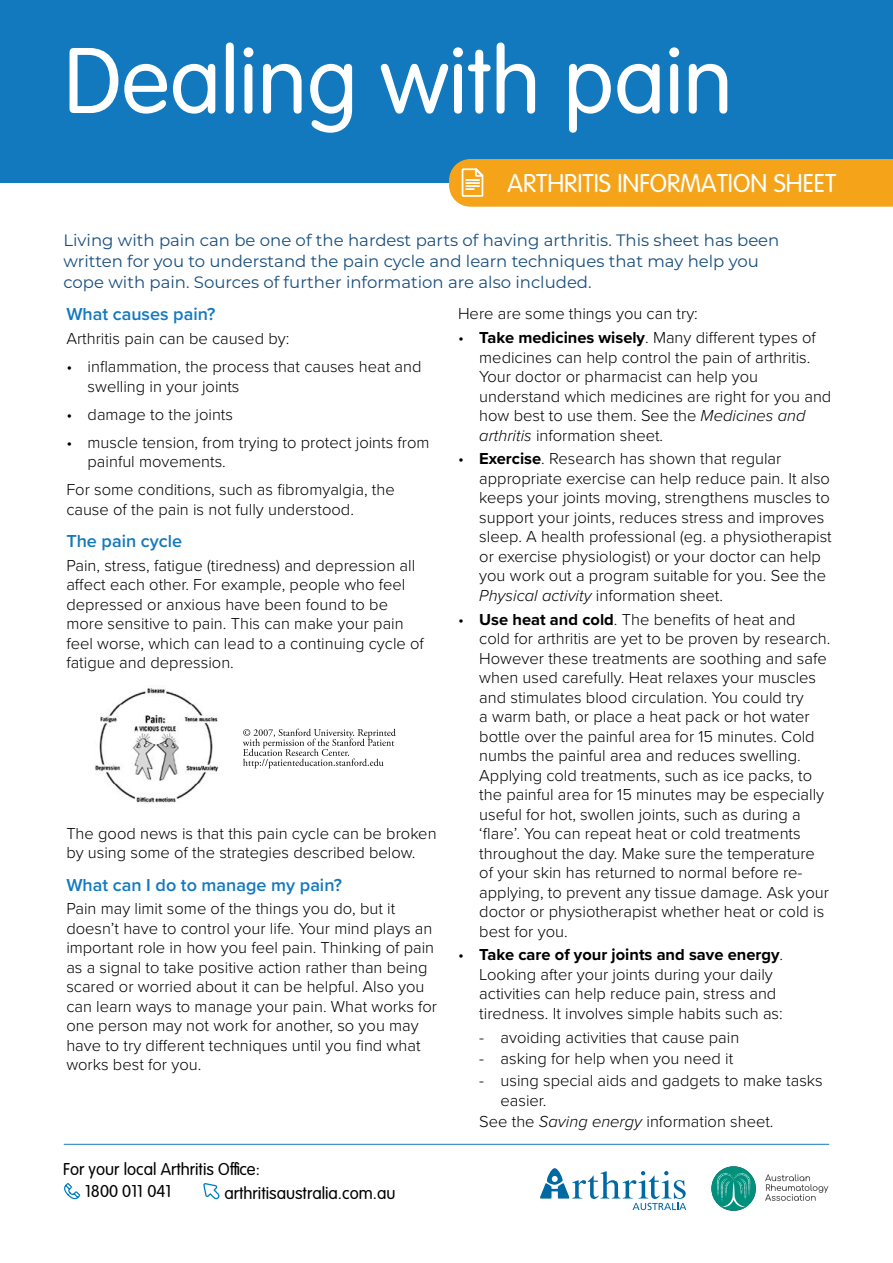
<style>
.page{position:relative;width:893px;height:1263px;background:#fff}
.page>*{position:absolute;margin:0;border:0;box-sizing:border-box;transform-origin:0 0}
.t1{font:300 97.5px "VAG Rundschrift D";color:#fff}
.t2{font:300 27px "VAG Rundschrift D";color:#fff}
.t3{font:300 18px/21.6px "VAG Rundschrift D";color:#000}
.t4{font:600 18px "Proxima Nova";color:#1379bf}
.t5{font:300 16.5px/19.5px "Proxima Nova";color:#000}
.t6{font:16.5px/21px "Montserrat";color:#184e7d}
.s1{font-weight:700}
.s2{font-style:italic}
</style>
<div class="page">
<svg style="left:540px;top:1168px;width:146px;height:42px"></svg>
<svg style="left:711px;top:1166px;width:45px;height:45px"></svg>
<svg style="left:717px;top:1173px;width:33px;height:35px"></svg>
<svg style="left:765px;top:1174px;width:63px;height:27px"></svg>
<svg style="left:64px;top:1183px;width:16px;height:16px"></svg>
<svg style="left:203px;top:1183px;width:16px;height:16px"></svg>
<hr style="left:64px;top:1144px;width:765px;height:1px;background:#1379bf">
<div style="left:0;top:0;width:893px;height:183px;background:#1379bf"></div>
<div style="left:449px;top:159px;width:444px;height:48px;background:#f5a319"></div>
<svg style="left:243px;top:729px;width:153px;height:39px"></svg>
<img style="left:95px;top:688px;width:124px;height:116px">
<h1 class="t1" style="left:64px;top:28px;width:670px">Dealing with pain</h1>
<h2 class="t2" style="left:508px;top:169px;width:330px">ARTHRITIS INFORMATION SHEET</h2>
<p class="t6" style="left:63px;top:229px;width:717px">Living with pain can be one of the hardest parts of having arthritis. This sheet has been written for you to understand the pain cycle and learn techniques that may help you cope with pain. Sources of further information are also included.</p>
<p class="t4" style="left:66px;top:301px;width:151px">What causes pain?</p>
<p class="t5" style="left:66px;top:328px;width:224px">Arthritis pain can be caused by:</p>
<p class="t5" style="left:88px;top:356px;width:335px;text-indent:-21px">• inflammation, the process that causes heat and swelling in your joints</p>
<p class="t5" style="left:66px;top:403px;width:168px">• damage to the joints</p>
<p class="t5" style="left:88px;top:431px;width:344px;text-indent:-21px">• muscle tension, from trying to protect joints from painful movements.</p>
<p class="t5" style="left:66px;top:479px;width:330px">For some conditions, such as fibromyalgia, the cause of the pain is not fully understood.</p>
<p class="t4" style="left:66px;top:527px;width:117px">The pain cycle</p>
<p class="t5" style="left:66px;top:554px;width:359px">Pain, stress, fatigue (tiredness) and depression all affect each other. For example, people who feel depressed or anxious have been found to be more sensitive to pain. This can make your pain feel worse, which can lead to a continuing cycle of fatigue and depression.</p>
<p class="t5" style="left:458px;top:303px;width:241px">Here are some things you can try:</p>
<p class="t5" style="left:479px;top:327px;width:354px;text-indent:-21px">• <span class="s1">Take medicines wisely</span>. Many different types of medicines can help control the pain of arthritis.<br>Your doctor or pharmacist can help you understand which medicines are right for you and how best to use them. See the <span class="s2">Medicines and arthritis</span> information sheet.</p>
<p class="t5" style="left:479px;top:448px;width:354px;text-indent:-21px">• <span class="s1">Exercise</span>. Research has shown that regular appropriate exercise can help reduce pain. It also keeps your joints moving, strengthens muscles to support your joints, reduces stress and improves sleep. A health professional (eg. a physiotherapist or exercise physiologist) or your doctor can help you work out a program suitable for you. See the <span class="s2">Physical activity</span> information sheet.</p>
<p class="t5" style="left:479px;top:608px;width:353px;text-indent:-21px">• <span class="s1">Use heat and cold</span>. The benefits of heat and<br>cold for arthritis are yet to be proven by research.<br>However these treatments are soothing and safe when used carefully. Heat relaxes your muscles and stimulates blood circulation. You could try<br>a warm bath, or place a heat pack or hot water bottle over the painful area for 15 minutes. Cold numbs the painful area and reduces swelling.<br>Applying cold treatments, such as ice packs, to the painful area for 15 minutes may be especially useful for hot, swollen joints, such as during a ‘flare’. You can repeat heat or cold treatments throughout the day. Make sure the temperature of your skin has returned to normal before re&shy;applying, to prevent any tissue damage. Ask your doctor or physiotherapist whether heat or cold is best for you.</p>
<p class="t5" style="left:479px;top:944px;width:305px;text-indent:-21px">• <span class="s1">Take care of your joints and save energy</span>.<br>Looking after your joints during your daily activities can help reduce pain, stress and tiredness. It involves simple habits such as:</p>
<p class="t5" style="left:479px;top:1026px;width:261px">- avoiding activities that cause pain</p>
<p class="t5" style="left:479px;top:1048px;width:255px">- asking for help when you need it</p>
<p class="t5" style="left:501px;top:1070px;width:324px;text-indent:-21px">- using special aids and gadgets to make tasks easier.</p>
<p class="t5" style="left:479px;top:1111px;width:296px">See the <span class="s2">Saving energy</span> information sheet.</p>
<p class="t5" style="left:66px;top:823px;width:372px">The good news is that this pain cycle can be broken by using some of the strategies described below.</p>
<p class="t4" style="left:66px;top:871px;width:277px">What can I do to manage my pain?</p>
<p class="t5" style="left:66px;top:898px;width:372px">Pain may limit some of the things you do, but it doesn’t have to control your life. Your mind plays an important role in how you feel pain. Thinking of pain as a signal to take positive action rather than being scared or worried about it can be helpful. Also you can learn ways to manage your pain. What works for one person may not work for another, so you may have to try different techniques until you find what works best for you.</p>
<p class="t3" style="left:85px;top:1159px;width:176px;text-indent:-22px">For your local Arthritis Office:<br>1800 011 041</p>
<p class="t3" style="left:225px;top:1183px;width:172px">arthritisaustralia.com.au</p>
</div>
